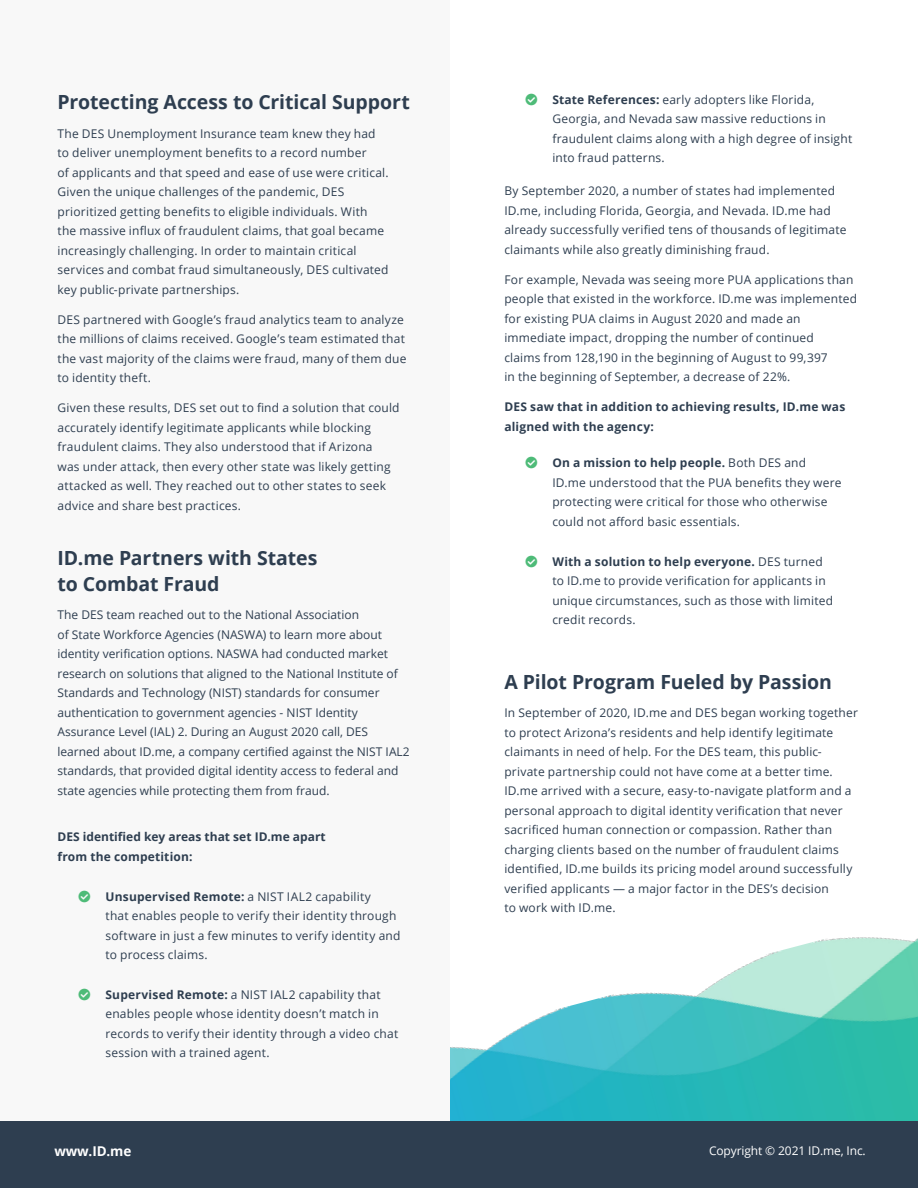
<style>
.page{position:relative;width:918px;height:1188px;background:#fff}
.page>*{position:absolute;margin:0;border:0;box-sizing:border-box;transform-origin:0 0}
.t1{font:700 19.5px/25.5px "Open Sans";letter-spacing:-.005em;color:#2e3e50}
.t2{font:700 13.5px "Open Sans";letter-spacing:-.01em;color:#fff}
.t3{font:12px/19.5px "Open Sans";letter-spacing:.015em;color:#2e3e50}
.t4{font:700 12px/19.5px "Open Sans";letter-spacing:.015em;color:#2e3e50}
.t5{font:12px "Open Sans";letter-spacing:-.01em;color:#fff}
.s1{font-weight:700}
</style>
<div class="page">
<img style="left:450px;top:937px;width:468px;height:184px">
<div style="left:0;top:0;width:450px;height:1123px;background:#f8f8f8"></div>
<div style="left:0;top:1121px;width:918px;height:67px;background:#2e3e50"></div>
<h1 class="t1" style="left:58px;top:89px;width:354px">Protecting Access to Critical Support</h1>
<p class="t3" style="left:58px;top:123px;width:333px">The DES Unemployment Insurance team knew they had to deliver unemployment benefits to a record number<br>of applicants and that speed and ease of use were critical.<br>Given the unique challenges of the pandemic, DES prioritized getting benefits to eligible individuals. With the massive influx of fraudulent claims, that goal became increasingly challenging. In order to maintain critical services and combat fraud simultaneously, DES cultivated key public-private partnerships.</p>
<p class="t3" style="left:58px;top:309px;width:351px">DES partnered with Google’s fraud analytics team to analyze the millions of claims received. Google’s team estimated that the vast majority of the claims were fraud, many of them due to identity theft.</p>
<p class="t3" style="left:58px;top:398px;width:344px">Given these results, DES set out to find a solution that could accurately identify legitimate applicants while blocking fraudulent claims. They also understood that if Arizona<br>was under attack, then every other state was likely getting attacked as well. They reached out to other states to seek advice and share best practices.</p>
<h1 class="t1" style="left:58px;top:545px;width:262px">ID.me Partners with States to Combat Fraud</h1>
<p class="t3" style="left:58px;top:605px;width:354px">The DES team reached out to the National Association<br>of State Workforce Agencies (NASWA) to learn more about identity verification options. NASWA had conducted market research on solutions that aligned to the National Institute of Standards and Technology (NIST) standards for consumer authentication to government agencies - NIST Identity Assurance Level (IAL) 2. During an August 2020 call, DES learned about ID.me, a company certified against the NIST IAL2 standards, that provided digital identity access to federal and state agencies while protecting them from fraud.</p>
<p class="t4" style="left:58px;top:827px;width:270px">DES identified key areas that set ID.me apart from the competition:</p>
<p class="t3" style="left:106px;top:886px;width:296px"><span class="s1">Unsupervised Remote:</span> a NIST IAL2 capability<br>that enables people to verify their identity through software in just a few minutes to verify identity and to process claims.</p>
<p class="t3" style="left:106px;top:985px;width:294px"><span class="s1">Supervised Remote:</span> a NIST IAL2 capability that enables people whose identity doesn’t match in records to verify their identity through a video chat session with a trained agent.</p>
<p class="t3" style="left:552px;top:89px;width:301px"><span class="s1">State References:</span> early adopters like Florida, Georgia, and Nevada saw massive reductions in fraudulent claims along with a high degree of insight into fraud patterns.</p>
<p class="t3" style="left:504px;top:181px;width:344px">By September 2020, a number of states had implemented ID.me, including Florida, Georgia, and Nevada. ID.me had already successfully verified tens of thousands of legitimate claimants while also greatly diminishing fraud.</p>
<p class="t3" style="left:504px;top:269px;width:354px">For example, Nevada was seeing more PUA applications than people that existed in the workforce. ID.me was implemented for existing PUA claims in August 2020 and made an immediate impact, dropping the number of continued<br>claims from 128,190 in the beginning of August to 99,397<br>in the beginning of September, a decrease of 22%.</p>
<p class="t4" style="left:504px;top:397px;width:343px">DES saw that in addition to achieving results, ID.me was aligned with the agency:</p>
<p class="t3" style="left:552px;top:453px;width:291px"><span class="s1">On a mission to help people.</span> Both DES and ID.me understood that the PUA benefits they were protecting were critical for those who otherwise could not afford basic essentials.</p>
<p class="t3" style="left:552px;top:551px;width:282px"><span class="s1">With a solution to help everyone.</span> DES turned to ID.me to provide verification for applicants in unique circumstances, such as those with limited credit records.</p>
<h1 class="t1" style="left:504px;top:668px;width:329px">A Pilot Program Fueled by Passion</h1>
<p class="t3" style="left:504px;top:703px;width:355px">In September of 2020, ID.me and DES began working together to protect Arizona’s residents and help identify legitimate claimants in need of help. For the DES team, this public&shy;private partnership could not have come at a better time.<br>ID.me arrived with a secure, easy-to-navigate platform and a personal approach to digital identity verification that never sacrificed human connection or compassion. Rather than charging clients based on the number of fraudulent claims identified, ID.me builds its pricing model around successfully verified applicants — a major factor in the DES’s decision<br>to work with ID.me.</p>
<p class="t2" style="left:54px;top:1141px;width:78px">www.ID.me</p>
<p class="t5" style="left:709px;top:1142px;width:158px">Copyright © 2021 ID.me, Inc.</p>
</div>
